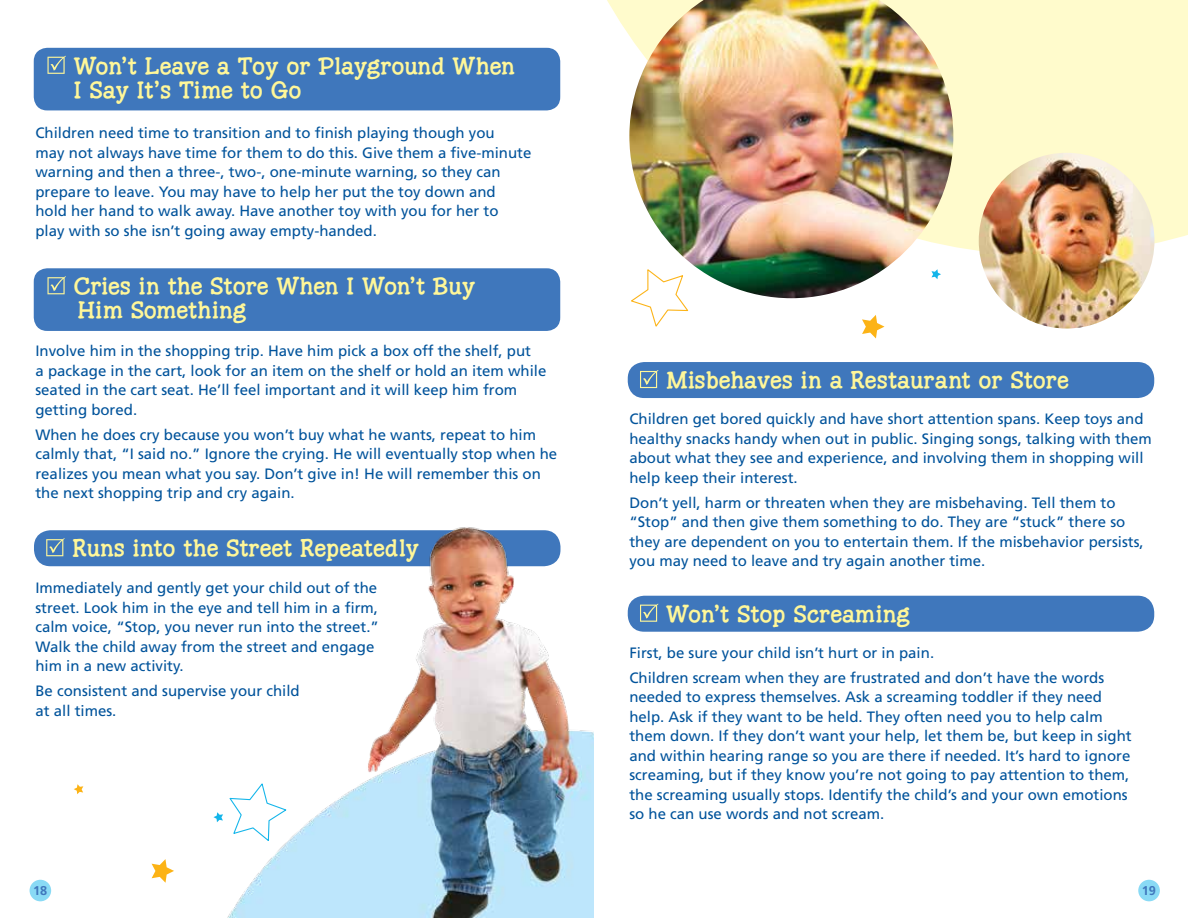
<style>
.page{position:relative;width:1188px;height:918px;background:#fff}
.page>*{position:absolute;margin:0;border:0;box-sizing:border-box;transform-origin:0 0}
.t1{font:700 24px/24px "Hunniwell";color:#fff799}
.t2{font:15px/19.5px "Frutiger";color:#00539b}
.t3{font:700 12.75px "Frutiger";color:#3f77bc}
</style>
<div class="page">
<div style="left:30px;top:880px;width:21px;height:21px;background:#89daf5;border-radius:50%"></div>
<div style="left:1138px;top:880px;width:22px;height:21px;background:#89daf5;border-radius:50%"></div>
<svg style="left:541px;top:0;width:647px;height:255px;fill:#fffbcc"></svg>
<div style="left:628px;top:362px;width:526px;height:36px;background:#3f77bc;border-radius:16px"></div>
<svg style="left:640px;top:370px;width:18px;height:18px"></svg>
<div style="left:628px;top:596px;width:526px;height:36px;background:#3f77bc;border-radius:16px"></div>
<svg style="left:640px;top:604px;width:18px;height:18px"></svg>
<img style="left:979px;top:153px;width:175px;height:176px;border-radius:88px">
<img style="left:629px;top:0;width:324px;height:298px">
<svg style="left:931px;top:269px;width:10px;height:10px"></svg>
<svg style="left:629px;top:268px;width:61px;height:59px"></svg>
<svg style="left:862px;top:315px;width:22px;height:23px"></svg>
<div style="left:34px;top:48px;width:526px;height:62px;background:#3f77bc;border-radius:14px"></div>
<svg style="left:47px;top:56px;width:19px;height:18px"></svg>
<div style="left:34px;top:268px;width:526px;height:63px;background:#3f77bc;border-radius:14px"></div>
<svg style="left:47px;top:276px;width:19px;height:18px"></svg>
<div style="left:34px;top:530px;width:526px;height:36px;background:#3f77bc;border-radius:16px"></div>
<svg style="left:46px;top:538px;width:19px;height:18px"></svg>
<svg style="left:152px;top:859px;width:22px;height:24px"></svg>
<svg style="left:74px;top:784px;width:9px;height:10px"></svg>
<img style="left:194px;top:527px;width:400px;height:391px">
<h1 class="t1" style="left:74px;top:53px;width:443px">Won’t Leave a Toy or Playground When<br>I Say It’s Time to Go</h1>
<p class="t2" style="left:35px;top:123px;width:497px">Children need time to transition and to finish playing though you<br>may not always have time for them to do this. Give them a five-minute warning and then a three-, two-, one-minute warning, so they can prepare to leave. You may have to help her put the toy down and<br>hold her hand to walk away. Have another toy with you for her to play with so she isn’t going away empty-handed.</p>
<h1 class="t1" style="left:74px;top:274px;width:403px">Cries in the Store When I Won’t Buy<br>Him Something</h1>
<p class="t2" style="left:35px;top:341px;width:512px">Involve him in the shopping trip. Have him pick a box off the shelf, put<br>a package in the cart, look for an item on the shelf or hold an item while seated in the cart seat. He’ll feel important and it will keep him from getting bored.</p>
<p class="t2" style="left:35px;top:424px;width:523px">When he does cry because you won’t buy what he wants, repeat to him calmly that, “I said no.” Ignore the crying. He will eventually stop when he realizes you mean what you say. Don’t give in! He will remember this on the next shopping trip and cry again.</p>
<h1 class="t1" style="left:72px;top:536px;width:348px">Runs into the Street Repeatedly</h1>
<p class="t2" style="left:35px;top:578px;width:345px">Immediately and gently get your child out of the street. Look him in the eye and tell him in a firm, calm voice, “Stop, you never run into the street.” Walk the child away from the street and engage him in a new activity.</p>
<p class="t2" style="left:35px;top:681px;width:266px">Be consistent and supervise your child at all times.</p>
<h1 class="t1" style="left:666px;top:368px;width:404px">Misbehaves in a Restaurant or Store</h1>
<p class="t2" style="left:629px;top:409px;width:524px">Children get bored quickly and have short attention spans. Keep toys and healthy snacks handy when out in public. Singing songs, talking with them about what they see and experience, and involving them in shopping will help keep their interest.</p>
<p class="t2" style="left:629px;top:493px;width:516px">Don’t yell, harm or threaten when they are misbehaving. Tell them to “Stop” and then give them something to do. They are “stuck” there so they are dependent on you to entertain them. If the misbehavior persists, you may need to leave and try again another time.</p>
<h1 class="t1" style="left:666px;top:601px;width:245px">Won’t Stop Screaming</h1>
<p class="t2" style="left:629px;top:640px;width:476px;line-height:24.9px">First, be sure your child isn’t hurt or in pain.<br>Children scream when they are frustrated and don’t have the words</p>
<p class="t2" style="left:629px;top:687px;width:504px">needed to express themselves. Ask a screaming toddler if they need help. Ask if they want to be held. They often need you to help calm them down. If they don’t want your help, let them be, but keep in sight and within hearing range so you are there if needed. It’s hard to ignore screaming, but if they know you’re not going to pay attention to them, the screaming usually stops. Identify the child’s and your own emotions so he can use words and not scream.</p>
<p class="t3" style="left:33px;top:883px;width:16px">18</p>
<p class="t3" style="left:1142px;top:883px;width:16px">19</p>
</div>
